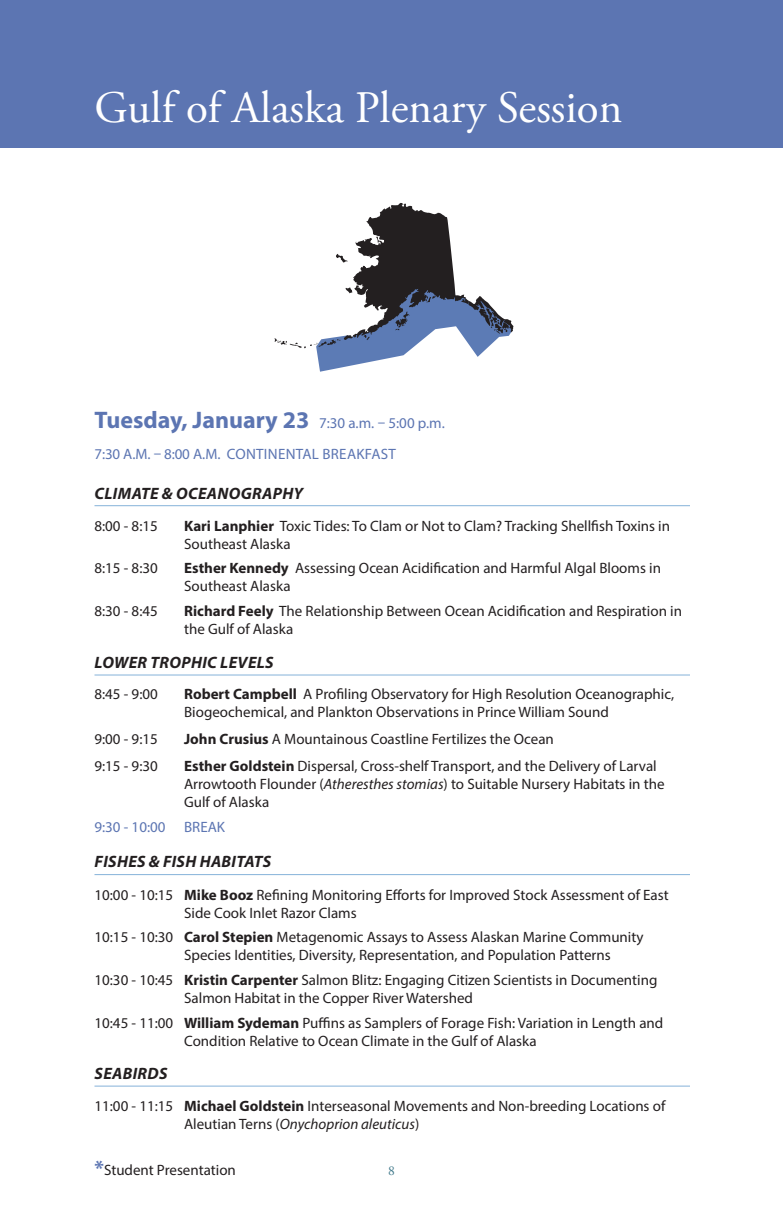
<style>
.page{position:relative;width:783px;height:1215px;background:#fff}
.page>*{position:absolute;margin:0;border:0;box-sizing:border-box;transform-origin:0 0}
.t1{font:45px "Adobe Garamond Pro";color:#fff}
.t2{font:700 24px "Myriad Pro";color:#5c75b2}
.t3{font:italic 700 16.5px "Myriad Pro";letter-spacing:.02em;color:#231f20}
.t4{font:15px/18px "Myriad Pro";color:#231f20}
.t5{font:15px "Myriad Pro";letter-spacing:.02em;color:#5c75b2}
.t6{font:15px "Myriad Pro";color:#5c75b2}
.t7{font:13.5px "Adobe Garamond Pro";color:#40798b}
.s1{font-weight:400;font-size:15px}
.s2{font-weight:700}
.s3{font-style:italic}
.s4{font-weight:700;font-size:21px;color:#5c75b2}
</style>
<div class="page">
<div style="left:0;top:0;width:783px;height:148px;background:#5c75b2"></div>
<svg style="left:274px;top:203px;width:239px;height:169px"></svg>
<hr style="left:94px;top:505px;width:596px;height:1px;background:#86b2d9">
<hr style="left:94px;top:675px;width:596px;height:1px;background:#86b2d9">
<hr style="left:94px;top:874px;width:596px;height:1px;background:#86b2d9">
<hr style="left:94px;top:1086px;width:596px;height:1px;background:#86b2d9">
<h1 class="t1" style="left:94px;top:80px;width:529px">Gulf of Alaska Plenary Session</h1>
<h2 class="t2" style="left:94px;top:404px;width:352px">Tuesday, January 23 <span class="s1">7:30 a.m. – 5:00 p.m.</span></h2>
<p class="t5" style="left:95px;top:445px;width:303px">7:30 A.M. – 8:00 A.M. CONTINENTAL BREAKFAST</p>
<p class="t3" style="left:95px;top:482px;width:210px">CLIMATE &amp; OCEANOGRAPHY</p>
<p class="t4" style="left:94px;top:516px;width:65px">8:00 - 8:15</p>
<p class="t4" style="left:184px;top:516px;width:488px"><span class="s2">Kari Lanphier</span> Toxic Tides: To Clam or Not to Clam? Tracking Shellfish Toxins in<br>Southeast Alaska</p>
<p class="t4" style="left:94px;top:559px;width:65px">8:15 - 8:30</p>
<p class="t4" style="left:184px;top:559px;width:478px"><span class="s2">Esther Kennedy</span> Assessing Ocean Acidification and Harmful Algal Blooms in<br>Southeast Alaska</p>
<p class="t4" style="left:94px;top:602px;width:65px">8:30 - 8:45</p>
<p class="t4" style="left:184px;top:602px;width:499px"><span class="s2">Richard Feely</span> The Relationship Between Ocean Acidification and Respiration in the Gulf of Alaska</p>
<p class="t3" style="left:95px;top:652px;width:181px">LOWER TROPHIC LEVELS</p>
<p class="t4" style="left:94px;top:685px;width:65px">8:45 - 9:00</p>
<p class="t4" style="left:184px;top:685px;width:491px"><span class="s2">Robert Campbell</span> A Profiling Observatory for High Resolution Oceanographic,<br>Biogeochemical, and Plankton Observations in Prince William Sound</p>
<p class="t4" style="left:94px;top:730px;width:65px">9:00 - 9:15</p>
<p class="t4" style="left:184px;top:730px;width:371px"><span class="s2">John Crusius</span> A Mountainous Coastline Fertilizes the Ocean</p>
<p class="t4" style="left:94px;top:757px;width:65px">9:15 - 9:30</p>
<p class="t4" style="left:184px;top:757px;width:482px"><span class="s2">Esther Goldstein</span> Dispersal, Cross-shelf Transport, and the Delivery of Larval<br>Arrowtooth Flounder (<span class="s3">Atheresthes stomias</span>) to Suitable Nursery Habitats in the<br>Gulf of Alaska</p>
<p class="t6" style="left:94px;top:818px;width:132px">9:30 - 10:00 BREAK</p>
<p class="t3" style="left:95px;top:851px;width:178px">FISHES &amp; FISH HABITATS</p>
<p class="t4" style="left:184px;top:885px;width:486px;text-indent:-90px">10:00 - 10:15 <span class="s2">Mike Booz</span> Refining Monitoring Efforts for Improved Stock Assessment of East<br>Side Cook Inlet Razor Clams</p>
<p class="t4" style="left:184px;top:928px;width:461px;text-indent:-90px">10:15 - 10:30 <span class="s2">Carol Stepien</span> Metagenomic Assays to Assess Alaskan Marine Community<br>Species Identities, Diversity, Representation, and Population Patterns</p>
<p class="t4" style="left:184px;top:971px;width:475px;text-indent:-90px">10:30 - 10:45 <span class="s2">Kristin Carpenter</span> Salmon Blitz: Engaging Citizen Scientists in Documenting<br>Salmon Habitat in the Copper River Watershed</p>
<p class="t4" style="left:184px;top:1014px;width:481px;text-indent:-90px">10:45 - 11:00 <span class="s2">William Sydeman</span> Puffins as Samplers of Forage Fish: Variation in Length and<br>Condition Relative to Ocean Climate in the Gulf of Alaska</p>
<p class="t3" style="left:95px;top:1063px;width:74px">SEABIRDS</p>
<p class="t4" style="left:184px;top:1097px;width:483px;text-indent:-90px">11:00 - 11:15 <span class="s2">Michael Goldstein</span> Interseasonal Movements and Non-breeding Locations of<br>Aleutian Terns (<span class="s3">Onychoprion aleuticus</span>)</p>
<p class="t4" style="left:94px;top:1160px;width:143px"><span class="s4">*</span>Student Presentation</p>
<p class="t7" style="left:388px;top:1163px;width:8px">8</p>
</div>
